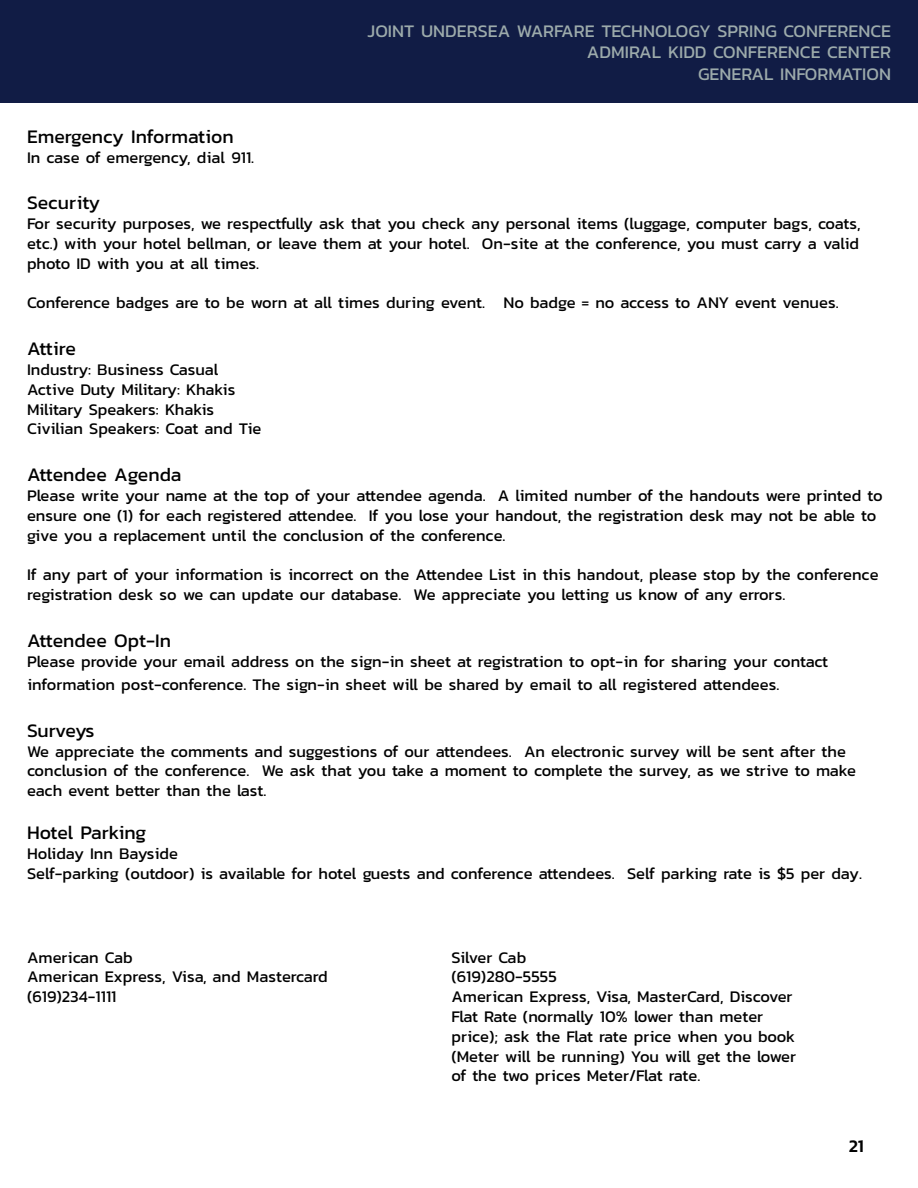
<style>
.page{position:relative;width:918px;height:1188px;background:#fff}
.page>*{position:absolute;margin:0;border:0;box-sizing:border-box;transform-origin:0 0}
.t1{font:19.5px "Kanit";color:#000}
.t2{font:19.5px "Kanit";letter-spacing:-.04em;color:#000}
.t3{font:18px/21.6px "Kanit";color:#9dabab;text-align:right}
.t4{font:500 18px "Kanit";color:#000}
.t5{font:16.5px/19.8px "Kanit";color:#000}
</style>
<div class="page">
<div style="left:0;top:0;width:918px;height:103px;background:#111c45"></div>
<p class="t3" style="left:368px;top:19px;width:525px">JOINT UNDERSEA WARFARE TECHNOLOGY SPRING CONFERENCE<br>ADMIRAL KIDD CONFERENCE CENTER<br>GENERAL INFORMATION</p>
<p class="t1" style="left:27px;top:122px;width:208px">Emergency Information</p>
<p class="t5" style="left:27px;top:147px;width:229px">In case of emergency, dial 911.</p>
<p class="t1" style="left:27px;top:189px;width:75px">Security</p>
<p class="t5" style="left:27px;top:214px;width:835px;text-align:justify">For security purposes, we respectfully ask that you check any personal items (luggage, computer bags, coats, etc.) with your hotel bellman, or leave them at your hotel. On-site at the conference, you must carry a valid photo ID with you at all times.</p>
<p class="t5" style="left:27px;top:293px;width:813px">Conference badges are to be worn at all times during event. No badge = no access to ANY event venues.</p>
<p class="t1" style="left:27px;top:335px;width:50px">Attire</p>
<p class="t5" style="left:27px;top:359px;width:236px">Industry: Business Casual<br>Active Duty Military: Khakis<br>Military Speakers: Khakis<br>Civilian Speakers: Coat and Tie</p>
<p class="t1" style="left:27px;top:461px;width:156px">Attendee Agenda</p>
<p class="t5" style="left:27px;top:485px;width:857px">Please write your name at the top of your attendee agenda. A limited number of the handouts were printed to ensure one (1) for each registered attendee. If you lose your handout, the registration desk may not be able to give you a replacement until the conclusion of the conference.</p>
<p class="t5" style="left:27px;top:565px;width:853px">If any part of your information is incorrect on the Attendee List in this handout, please stop by the conference registration desk so we can update our database. We appreciate you letting us know of any errors.</p>
<p class="t1" style="left:27px;top:626px;width:146px">Attendee Opt-In</p>
<p class="t5" style="left:27px;top:649px;width:803px;line-height:23.4px">Please provide your email address on the sign-in sheet at registration to opt-in for sharing your contact information post-conference. The sign-in sheet will be shared by email to all registered attendees.</p>
<p class="t2" style="left:27px;top:716px;width:69px">Surveys</p>
<p class="t5" style="left:27px;top:741px;width:830px">We appreciate the comments and suggestions of our attendees. An electronic survey will be sent after the conclusion of the conference. We ask that you take a moment to complete the survey, as we strive to make each event better than the last.</p>
<p class="t1" style="left:27px;top:819px;width:121px">Hotel Parking</p>
<p class="t5" style="left:27px;top:844px;width:837px">Holiday Inn Bayside<br>Self-parking (outdoor) is available for hotel guests and conference attendees. Self parking rate is $5 per day.</p>
<p class="t5" style="left:27px;top:947px;width:302px">American Cab<br>American Express, Visa, and Mastercard (619)234-1111</p>
<p class="t5" style="left:451px;top:947px;width:346px">Silver Cab<br>(619)280-5555<br>American Express, Visa, MasterCard, Discover Flat Rate (normally 10% lower than meter price); ask the Flat rate price when you book (Meter will be running) You will get the lower of the two prices Meter/Flat rate.</p>
<p class="t4" style="left:849px;top:1132px;width:17px">21</p>
</div>
